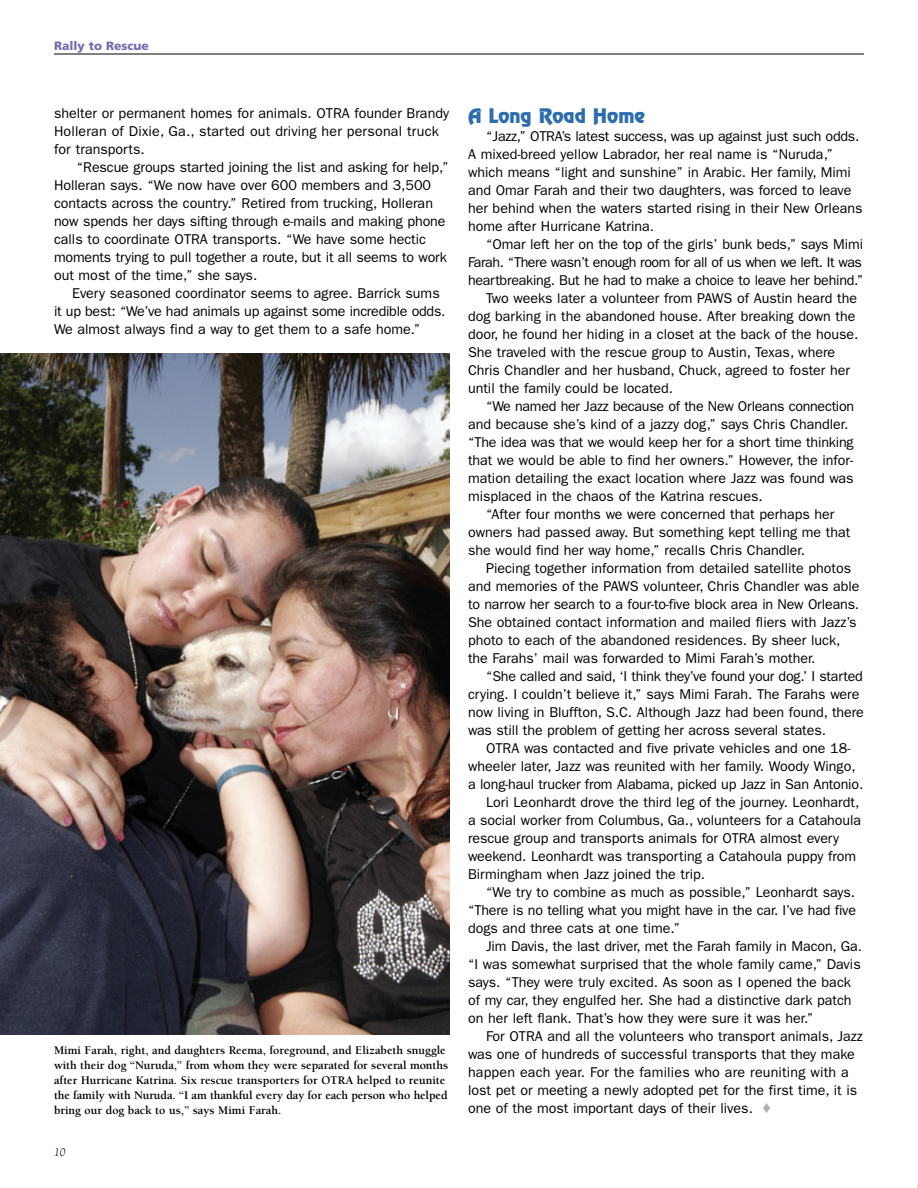
<style>
.page{position:relative;width:918px;height:1188px;background:#fff}
.page>*{position:absolute;margin:0;border:0;box-sizing:border-box;transform-origin:0 0}
.t1{font:18px "Revue";color:#2c6daf}
.t2{font:14.25px/18px "Franklin Gothic";color:#000}
.t3{font:14.25px "Franklin Gothic";letter-spacing:-.02em;color:#000}
.t4{font:14.25px "Franklin Gothic";letter-spacing:-.03em;color:#000}
.t5{font:700 12px/15px "Berkeley";color:#000}
.t6{font:900 12px "Frutiger";color:#7769b0}
.t7{font:italic 12px "Berkeley";color:#000}
.s1{color:#b3b3b3}
</style>
<div class="page">
<hr style="left:54px;top:54px;width:810px;height:1px;background:#000">
<img style="left:0;top:354px;width:450px;height:680px">
<p class="t6" style="left:54px;top:40px;width:96px">Rally to Rescue</p>
<p class="t2" style="left:54px;top:105px;width:397px">shelter or permanent homes for animals. OTRA founder Brandy<br>Holleran of Dixie, Ga., started out driving her personal truck for transports.</p>
<p class="t2" style="left:54px;top:159px;width:396px;text-indent:23px">“Rescue groups started joining the list and asking for help,” Holleran says. “We now have over 600 members and 3,500 contacts across the country.” Retired from trucking, Holleran now spends her days sifting through e-mails and making phone calls to coordinate OTRA transports. “We have some hectic moments trying to pull together a route, but it all seems to work out most of the time,” she says.</p>
<p class="t2" style="left:54px;top:285px;width:393px;text-indent:18px">Every seasoned coordinator seems to agree. Barrick sums it up best: “We’ve had animals up against some incredible odds.<br>We almost always find a way to get them to a safe home.”</p>
<p class="t5" style="left:54px;top:1043px;width:396px">Mimi Farah, right, and daughters Reema, foreground, and Elizabeth snuggle with their dog “Nuruda,” from whom they were separated for several months after Hurricane Katrina. Six rescue transporters for OTRA helped to reunite the family with Nuruda. “I am thankful every day for each person who helped bring our dog back to us,” says Mimi Farah.</p>
<p class="t7" style="left:54px;top:1147px;width:13px">10</p>
<p class="t1" style="left:468px;top:108px;width:178px">A Long Road Home</p>
<p class="t2" style="left:468px;top:128px;width:396px;text-indent:18px">“Jazz,” OTRA’s latest success, was up against just such odds.<br>A mixed-breed yellow Labrador, her real name is “Nuruda,” which means “light and sunshine” in Arabic. Her family, Mimi and Omar Farah and their two daughters, was forced to leave her behind when the waters started rising in their New Orleans home after Hurricane Katrina.</p>
<p class="t2" style="left:486px;top:236px;width:379px">“Omar left her on the top of the girls’ bunk beds,” says Mimi</p>
<p class="t4" style="left:468px;top:257px;width:395px">Farah. “There wasn’t enough room for all of us when we left. It was</p>
<p class="t3" style="left:468px;top:275px;width:397px">heartbreaking. But he had to make a choice to leave her behind.”</p>
<p class="t2" style="left:486px;top:290px;width:373px">Two weeks later a volunteer from PAWS of Austin heard the</p>
<p class="t2" style="left:468px;top:308px;width:389px">dog barking in the abandoned house. After breaking down the</p>
<p class="t2" style="left:468px;top:326px;width:392px">door, he found her hiding in a closet at the back of the house.</p>
<p class="t2" style="left:468px;top:344px;width:369px">She traveled with the rescue group to Austin, Texas, where</p>
<p class="t2" style="left:468px;top:362px;width:384px">Chris Chandler and her husband, Chuck, agreed to foster her</p>
<p class="t2" style="left:468px;top:380px;width:207px">until the family could be located.</p>
<p class="t3" style="left:486px;top:401px;width:370px">“We named her Jazz because of the New Orleans connection</p>
<p class="t2" style="left:468px;top:416px;width:382px">and because she’s kind of a jazzy dog,” says Chris Chandler.</p>
<p class="t2" style="left:468px;top:434px;width:387px">“The idea was that we would keep her for a short time thinking</p>
<p class="t2" style="left:468px;top:452px;width:387px">that we would be able to find her owners.” However, the infor-</p>
<p class="t2" style="left:468px;top:470px;width:387px">mation detailing the exact location where Jazz was found was</p>
<p class="t2" style="left:468px;top:488px;width:296px">misplaced in the chaos of the Katrina rescues.</p>
<p class="t2" style="left:486px;top:506px;width:350px">“After four months we were concerned that perhaps her</p>
<p class="t2" style="left:468px;top:524px;width:384px">owners had passed away. But something kept telling me that</p>
<p class="t2" style="left:468px;top:542px;width:338px">she would find her way home,” recalls Chris Chandler.</p>
<p class="t2" style="left:486px;top:560px;width:367px">Piecing together information from detailed satellite photos</p>
<p class="t2" style="left:468px;top:578px;width:393px">and memories of the PAWS volunteer, Chris Chandler was able</p>
<p class="t2" style="left:468px;top:596px;width:393px">to narrow her search to a four-to-five block area in New Orleans.</p>
<p class="t2" style="left:468px;top:614px;width:390px">She obtained contact information and mailed fliers with Jazz’s</p>
<p class="t2" style="left:468px;top:632px;width:374px">photo to each of the abandoned residences. By sheer luck,</p>
<p class="t2" style="left:468px;top:650px;width:349px">the Farahs’ mail was forwarded to Mimi Farah’s mother.</p>
<p class="t3" style="left:486px;top:671px;width:378px">“She called and said, ‘I think they’ve found your dog.’ I started</p>
<p class="t2" style="left:468px;top:686px;width:393px">crying. I couldn’t believe it,” says Mimi Farah. The Farahs were</p>
<p class="t2" style="left:468px;top:704px;width:397px">now living in Bluffton, S.C. Although Jazz had been found, there</p>
<p class="t2" style="left:468px;top:722px;width:359px">was still the problem of getting her across several states.</p>
<p class="t2" style="left:486px;top:740px;width:366px">OTRA was contacted and five private vehicles and one 18-</p>
<p class="t2" style="left:468px;top:758px;width:389px">wheeler later, Jazz was reunited with her family. Woody Wingo,</p>
<p class="t2" style="left:468px;top:776px;width:397px">a long-haul trucker from Alabama, picked up Jazz in San Antonio.</p>
<p class="t2" style="left:486px;top:794px;width:375px">Lori Leonhardt drove the third leg of the journey. Leonhardt,</p>
<p class="t2" style="left:468px;top:812px;width:395px">a social worker from Columbus, Ga., volunteers for a Catahoula</p>
<p class="t2" style="left:468px;top:830px;width:373px">rescue group and transports animals for OTRA almost every</p>
<p class="t2" style="left:468px;top:848px;width:390px">weekend. Leonhardt was transporting a Catahoula puppy from</p>
<p class="t2" style="left:468px;top:866px;width:239px">Birmingham when Jazz joined the trip.</p>
<p class="t2" style="left:486px;top:884px;width:371px">“We try to combine as much as possible,” Leonhardt says.</p>
<p class="t2" style="left:468px;top:902px;width:390px">“There is no telling what you might have in the car. I’ve had five</p>
<p class="t2" style="left:468px;top:920px;width:213px">dogs and three cats at one time.”</p>
<p class="t2" style="left:486px;top:938px;width:377px">Jim Davis, the last driver, met the Farah family in Macon, Ga.</p>
<p class="t2" style="left:468px;top:956px;width:394px">“I was somewhat surprised that the whole family came,” Davis</p>
<p class="t2" style="left:468px;top:974px;width:384px">says. “They were truly excited. As soon as I opened the back</p>
<p class="t2" style="left:468px;top:992px;width:385px">of my car, they engulfed her. She had a distinctive dark patch</p>
<p class="t2" style="left:468px;top:1010px;width:347px">on her left flank. That’s how they were sure it was her.”</p>
<p class="t2" style="left:486px;top:1028px;width:378px">For OTRA and all the volunteers who transport animals, Jazz</p>
<p class="t2" style="left:468px;top:1046px;width:388px">was one of hundreds of successful transports that they make</p>
<p class="t2" style="left:468px;top:1064px;width:382px">happen each year. For the families who are reuniting with a</p>
<p class="t2" style="left:468px;top:1082px;width:391px">lost pet or meeting a newly adopted pet for the first time, it is</p>
<p class="t2" style="left:468px;top:1100px;width:304px">one of the most important days of their lives. <span class="s1">♦</span></p>
</div>
